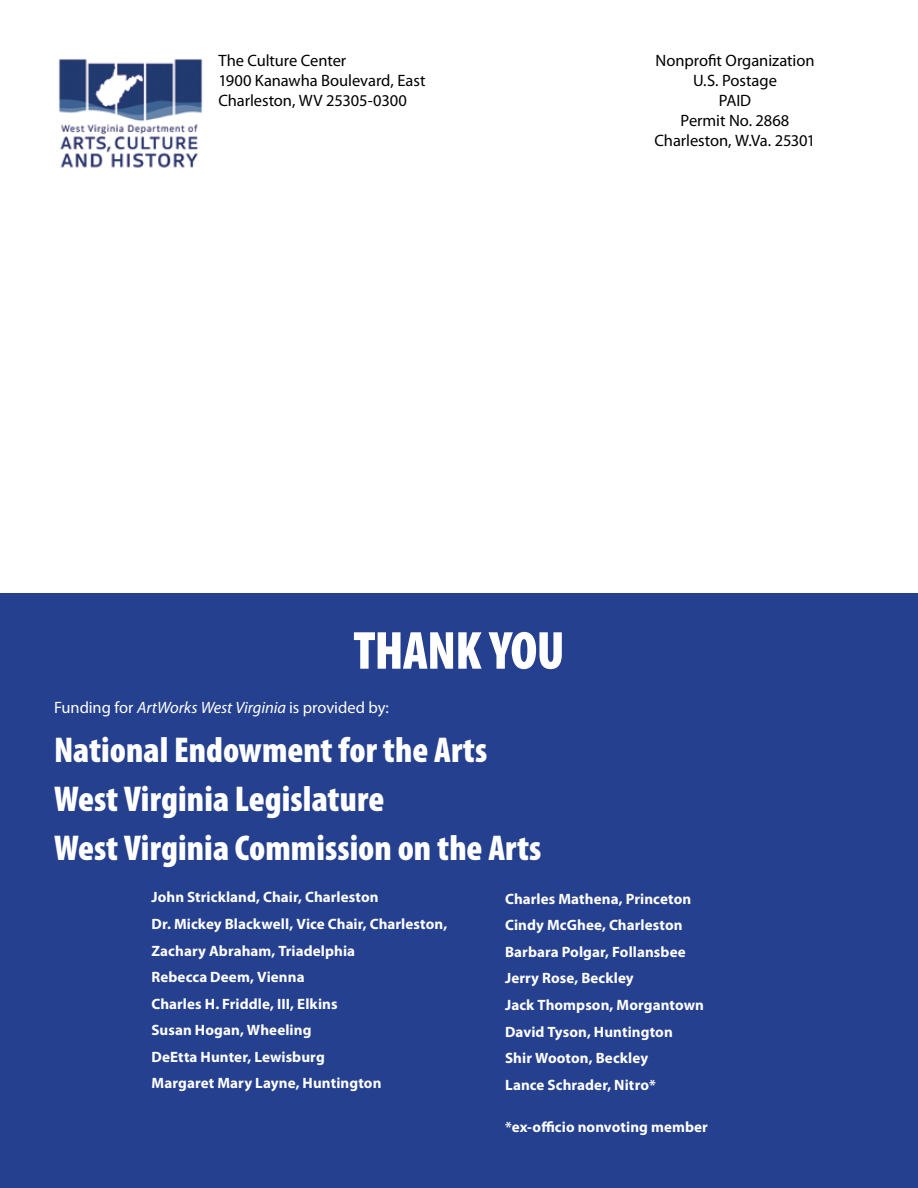
<style>
.page{position:relative;width:918px;height:1188px;background:#fff}
.page>*{position:absolute;margin:0;border:0;box-sizing:border-box;transform-origin:0 0}
.t1{font:900 condensed 54px "Myriad Pro";letter-spacing:-.02em;color:#fff}
.t2{font:900 condensed 36px/49.2px "Myriad Pro";color:#fff}
.t3{font:16.5px/19.8px "Myriad Pro";letter-spacing:-.005em;color:#000}
.t4{font:16.5px "Myriad Pro";letter-spacing:-.005em;color:#fff}
.t5{font:700 15px/26.5px "Myriad Pro";letter-spacing:.005em;color:#fff}
.s1{font-style:italic}
</style>
<div class="page">
<div style="left:0;top:594px;width:918px;height:594px;background:#25408f"></div>
<img style="left:59px;top:59px;width:144px;height:109px">
<p class="t3" style="left:218px;top:51px;width:209px">The Culture Center<br>1900 Kanawha Boulevard, East<br>Charleston, WV 25305-0300</p>
<p class="t3" style="left:655px;top:51px;width:162px;text-align:center">Nonprofit Organization<br>U.S. Postage<br>PAID<br>Permit No. 2868<br>Charleston, W.Va. 25301</p>
<h1 class="t1" style="left:353px;top:616px;width:213px">THANK YOU</h1>
<p class="t4" style="left:54px;top:697px;width:336px">Funding for <span class="s1">ArtWorks West Virginia</span> is provided by:</p>
<h2 class="t2" style="left:54px;top:724px;width:489px">National Endowment for the Arts<br>West Virginia Legislature<br>West Virginia Commission on the Arts</h2>
<p class="t5" style="left:152px;top:884px;width:297px">John Strickland, Chair, Charleston<br>Dr. Mickey Blackwell, Vice Chair, Charleston,<br>Zachary Abraham, Triadelphia<br>Rebecca Deem, Vienna<br>Charles H. Friddle, III, Elkins<br>Susan Hogan, Wheeling<br>DeEtta Hunter, Lewisburg<br>Margaret Mary Layne, Huntington</p>
<p class="t5" style="left:505px;top:885px;width:200px">Charles Mathena, Princeton<br>Cindy McGhee, Charleston<br>Barbara Polgar, Follansbee<br>Jerry Rose, Beckley<br>Jack Thompson, Morgantown<br>David Tyson, Huntington<br>Shir Wooton, Beckley<br>Lance Schrader, Nitro*</p>
<p class="t5" style="left:505px;top:1113px;width:204px">*ex-officio nonvoting member</p>
</div>
